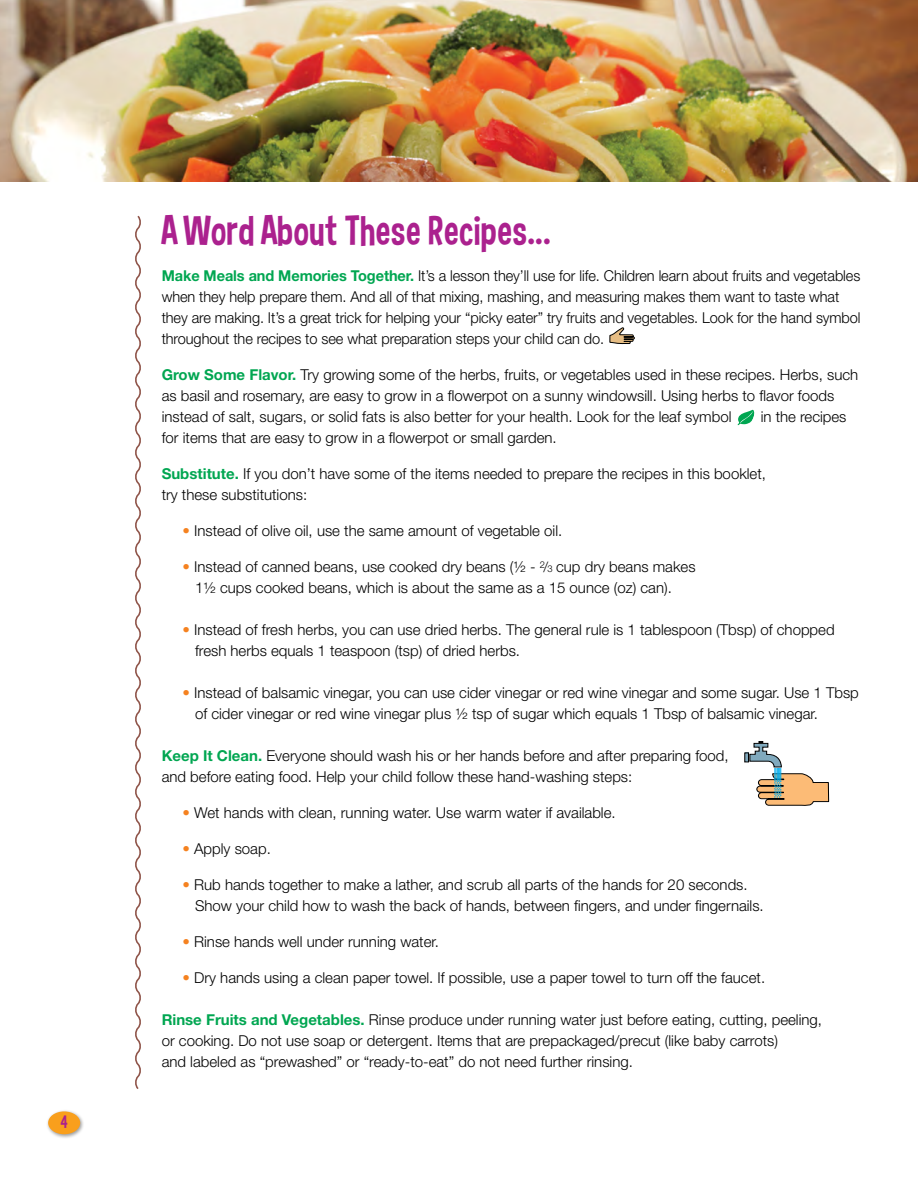
<style>
.page{position:relative;width:918px;height:1188px;background:#fff}
.page>*{position:absolute;margin:0;border:0;box-sizing:border-box;transform-origin:0 0}
.t1{font:42px "Curse Casual";color:#ab218e}
.t2{font:18px "Curse Casual";color:#ab218e}
.t3{font:300 15px/21px "Helvetica Neue LT Std";color:#000}
.s1{font-weight:700;color:#00a651}
.s2{color:#f58220}
.s3{font-size:14.25px}
.s4{font-size:9.3px}
</style>
<div class="page">
<svg style="left:135px;top:215px;width:6px;height:874px"></svg>
<svg style="left:609px;top:327px;width:26px;height:18px"></svg>
<svg style="left:737px;top:409px;width:18px;height:17px"></svg>
<div style="left:744px;top:753px;width:5px;height:9px;border:1px solid #000"></div>
<svg style="left:745px;top:741px;width:84px;height:65px"></svg>
<img style="left:0;top:0;width:918px;height:182px">
<div style="left:46px;top:1109px;width:39px;height:30px;background:#000;opacity:.4"></div>
<div style="left:48px;top:1111px;width:32px;height:23px;background:#f99f1c;border-radius:50%"></div>
<p class="t2" style="left:61px;top:1111px;width:9px">4</p>
<p class="t1" style="left:162px;top:205px;width:390px">A Word About These Recipes…</p>
<p class="t3" style="left:162px;top:265px;width:700px"><span class="s1">Make Meals and Memories Together.</span> It’s a lesson they’ll use for life. Children learn about fruits and vegetables when they help prepare them. And all of that mixing, mashing, and measuring makes them want to taste what they are making. It’s a great trick for helping your “picky eater” try fruits and vegetables. Look for the hand symbol throughout the recipes to see what preparation steps your child can do.</p>
<p class="t3" style="left:162px;top:364px;width:698px"><span class="s1">Grow Some Flavor.</span> Try growing some of the herbs, fruits, or vegetables used in these recipes. Herbs, such as basil and rosemary, are easy to grow in a flowerpot on a sunny windowsill. Using herbs to flavor foods instead of salt, sugars, or solid fats is also better for your health. Look for the leaf symbol</p>
<p class="t3" style="left:761px;top:406px;width:87px">in the recipes</p>
<p class="t3" style="left:162px;top:427px;width:397px">for items that are easy to grow in a flowerpot or small garden.</p>
<p class="t3" style="left:162px;top:463px;width:606px"><span class="s1">Substitute.</span> If you don’t have some of the items needed to prepare the recipes in this booklet, try these substitutions:</p>
<p class="t3" style="left:183px;top:520px;width:381px"><span class="s2">•</span> Instead of olive oil, use the same amount of vegetable oil.</p>
<p class="t3" style="left:183px;top:556px;width:515px"><span class="s2">•</span> Instead of canned beans, use cooked dry beans (½ - <sup>2</sup><span class="s3">/</span><span class="s4">3</span> cup dry beans makes</p>
<p class="t3" style="left:195px;top:577px;width:478px">1½ cups cooked beans, which is about the same as a 15 ounce (oz) can).</p>
<p class="t3" style="left:195px;top:619px;width:641px;text-indent:-13px"><span class="s2">•</span> Instead of fresh herbs, you can use dried herbs. The general rule is 1 tablespoon (Tbsp) of chopped fresh herbs equals 1 teaspoon (tsp) of dried herbs.</p>
<p class="t3" style="left:195px;top:682px;width:665px;text-indent:-13px"><span class="s2">•</span> Instead of balsamic vinegar, you can use cider vinegar or red wine vinegar and some sugar. Use 1 Tbsp of cider vinegar or red wine vinegar plus ½ tsp of sugar which equals 1 Tbsp of balsamic vinegar.</p>
<p class="t3" style="left:162px;top:745px;width:569px"><span class="s1">Keep It Clean.</span> Everyone should wash his or her hands before and after preparing food, and before eating food. Help your child follow these hand-washing steps:</p>
<p class="t3" style="left:183px;top:802px;width:435px"><span class="s2">•</span> Wet hands with clean, running water. Use warm water if available.</p>
<p class="t3" style="left:183px;top:838px;width:90px"><span class="s2">•</span> Apply soap.</p>
<p class="t3" style="left:183px;top:874px;width:567px"><span class="s2">•</span> Rub hands together to make a lather, and scrub all parts of the hands for 20 seconds.</p>
<p class="t3" style="left:195px;top:895px;width:570px">Show your child how to wash the back of hands, between fingers, and under fingernails.</p>
<p class="t3" style="left:183px;top:931px;width:258px"><span class="s2">•</span> Rinse hands well under running water.</p>
<p class="t3" style="left:183px;top:967px;width:584px"><span class="s2">•</span> Dry hands using a clean paper towel. If possible, use a paper towel to turn off the faucet.</p>
<p class="t3" style="left:162px;top:1009px;width:662px"><span class="s1">Rinse Fruits and Vegetables.</span> Rinse produce under running water just before eating, cutting, peeling, or cooking. Do not use soap or detergent. Items that are prepackaged/precut (like baby carrots)<br>and labeled as “prewashed” or “ready-to-eat” do not need further rinsing.</p>
</div>
